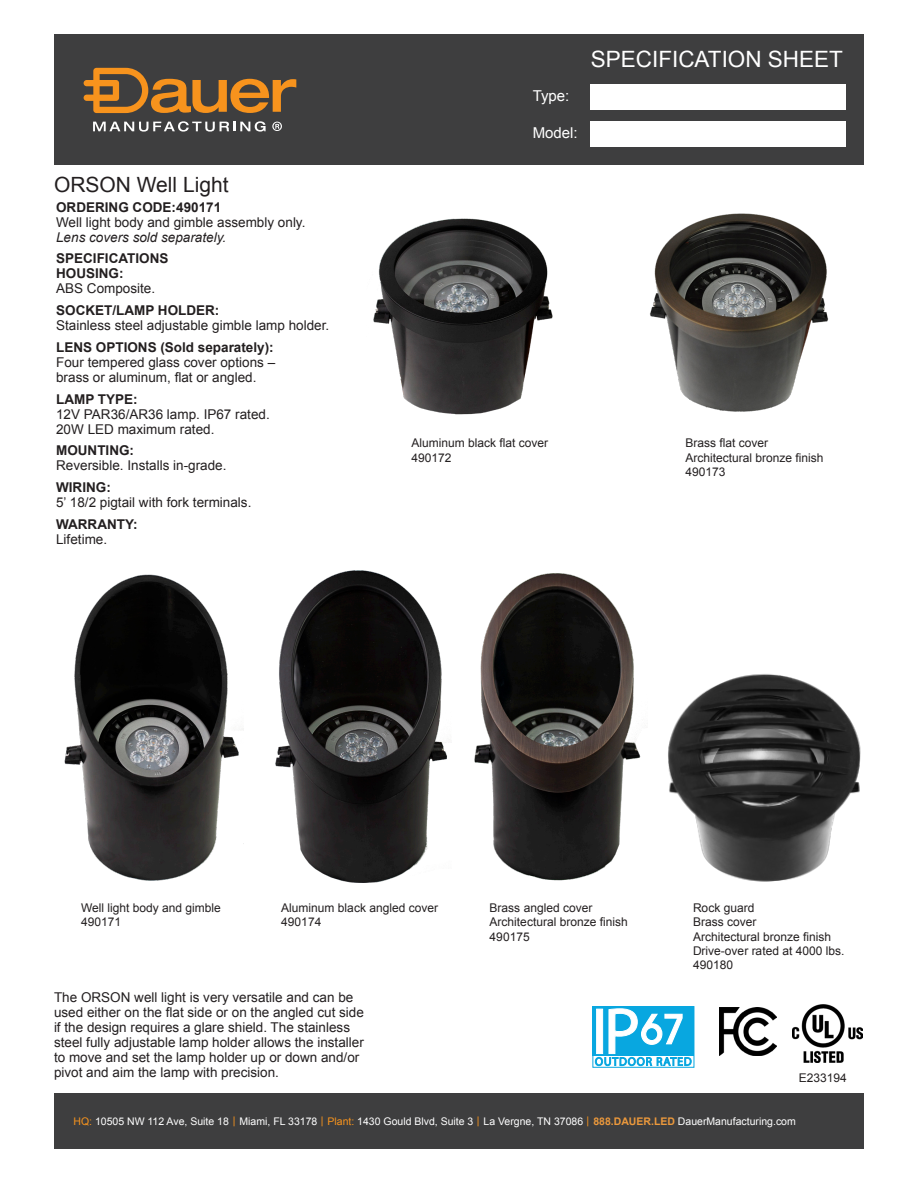
<style>
.page{position:relative;width:918px;height:1188px;background:#fff}
.page>*{position:absolute;margin:0;border:0;box-sizing:border-box;transform-origin:0 0}
.t1{font:22.5px "Arial";color:#fff}
.t2{font:21px "Arial";color:#231f20}
.t3{font:15px "Arial";color:#fff}
.t4{font:13.5px/15px "Arial";color:#231f20}
.t5{font:700 13.5px/15px "Arial";color:#231f20}
.t6{font:italic 13.5px "Arial";color:#231f20}
.t7{font:12px/14.4px "Arial";color:#231f20}
.t8{font:10.5px "Arial";color:#fff}
.s1{color:#f7931d}
.s2{font-weight:700;color:#ec993c}
</style>
<div class="page">
<div style="left:54px;top:34px;width:810px;height:131px;background:#3e3e3f"></div>
<div style="left:591px;top:84px;width:255px;height:25px;background:#fff"></div>
<div style="left:591px;top:122px;width:255px;height:25px;background:#fff"></div>
<svg style="left:93px;top:121px;width:173px;height:11px"></svg>
<svg style="left:272px;top:122px;width:10px;height:9px"></svg>
<svg style="left:84px;top:68px;width:212px;height:45px"></svg>
<div style="left:54px;top:1094px;width:810px;height:55px;background:#3e3e3f"></div>
<div style="left:593px;top:1006px;width:101px;height:61px;border:1px solid #08a7e0"></div>
<div style="left:593px;top:1007px;width:101px;height:49px;background:#08a7e0"></div>
<svg style="left:595px;top:1008px;width:97px;height:58px"></svg>
<img style="left:719px;top:1007px;width:57px;height:48px">
<img style="left:275px;top:570px;width:172px;height:313px">
<img style="left:373px;top:218px;width:180px;height:197px">
<img style="left:474px;top:573px;width:167px;height:308px">
<img style="left:650px;top:213px;width:179px;height:199px">
<img style="left:792px;top:1004px;width:71px;height:58px">
<img style="left:64px;top:574px;width:180px;height:307px">
<img style="left:668px;top:674px;width:193px;height:208px">
<h2 class="t2" style="left:54px;top:171px;width:176px">ORSON Well Light</h2>
<p class="t5" style="left:56px;top:201px;width:167px">ORDERING CODE:490171</p>
<p class="t4" style="left:56px;top:215px;width:251px">Well light body and gimble assembly only.</p>
<p class="t6" style="left:56px;top:229px;width:172px">Lens covers sold separately.</p>
<p class="t5" style="left:56px;top:252px;width:114px">SPECIFICATIONS<br>HOUSING:</p>
<p class="t4" style="left:56px;top:281px;width:101px">ABS Composite.</p>
<p class="t5" style="left:56px;top:303px;width:165px">SOCKET/LAMP HOLDER:</p>
<p class="t4" style="left:56px;top:318px;width:275px">Stainless steel adjustable gimble lamp holder.</p>
<p class="t5" style="left:56px;top:340px;width:219px">LENS OPTIONS (Sold separately):</p>
<p class="t4" style="left:56px;top:355px;width:221px">Four tempered glass cover options – brass or aluminum, flat or angled.</p>
<p class="t5" style="left:56px;top:392px;width:83px">LAMP TYPE:</p>
<p class="t4" style="left:56px;top:407px;width:215px">12V PAR36/AR36 lamp. IP67 rated.<br>20W LED maximum rated.</p>
<p class="t5" style="left:56px;top:444px;width:79px">MOUNTING:</p>
<p class="t4" style="left:56px;top:458px;width:172px">Reversible. Installs in-grade.</p>
<p class="t5" style="left:56px;top:480px;width:56px">WIRING:</p>
<p class="t4" style="left:56px;top:495px;width:197px">5’ 18/2 pigtail with fork terminals.</p>
<p class="t5" style="left:56px;top:517px;width:83px">WARRANTY:</p>
<p class="t4" style="left:56px;top:532px;width:53px">Lifetime.</p>
<p class="t3" style="left:533px;top:85px;width:38px">Type:</p>
<h1 class="t1" style="left:591px;top:44px;width:254px">SPECIFICATION SHEET</h1>
<p class="t7" style="left:412px;top:436px;width:138px">Aluminum black flat cover<br>490172</p>
<p class="t7" style="left:685px;top:436px;width:140px">Brass flat cover<br>Architectural bronze finish<br>490173</p>
<p class="t7" style="left:81px;top:900px;width:141px">Well light body and gimble<br>490171</p>
<p class="t7" style="left:281px;top:900px;width:158px">Aluminum black angled cover<br>490174</p>
<p class="t4" style="left:54px;top:990px;width:311px">The ORSON well light is very versatile and can be used either on the flat side or on the angled cut side if the design requires a glare shield. The stainless steel fully adjustable lamp holder allows the installer to move and set the lamp holder up or down and/or pivot and aim the lamp with precision.</p>
<p class="t7" style="left:490px;top:900px;width:140px">Brass angled cover<br>Architectural bronze finish<br>490175</p>
<p class="t7" style="left:693px;top:900px;width:153px">Rock guard<br>Brass cover<br>Architectural bronze finish<br>Drive-over rated at 4000 lbs.<br>490180</p>
<p class="t7" style="left:799px;top:1071px;width:50px">E233194</p>
<p class="t8" style="left:73px;top:1115px;width:724px"><span class="s1">HQ:</span> 10505 NW 112 Ave, Suite 18 <span class="s1">|</span> Miami, FL 33178 <span class="s1">| Plant:</span> 1430 Gould Blvd, Suite 3 <span class="s1">|</span> La Vergne, TN 37086 <span class="s1">|</span> <span class="s2">888.DAUER.LED</span> DauerManufacturing.com</p>
</div>
